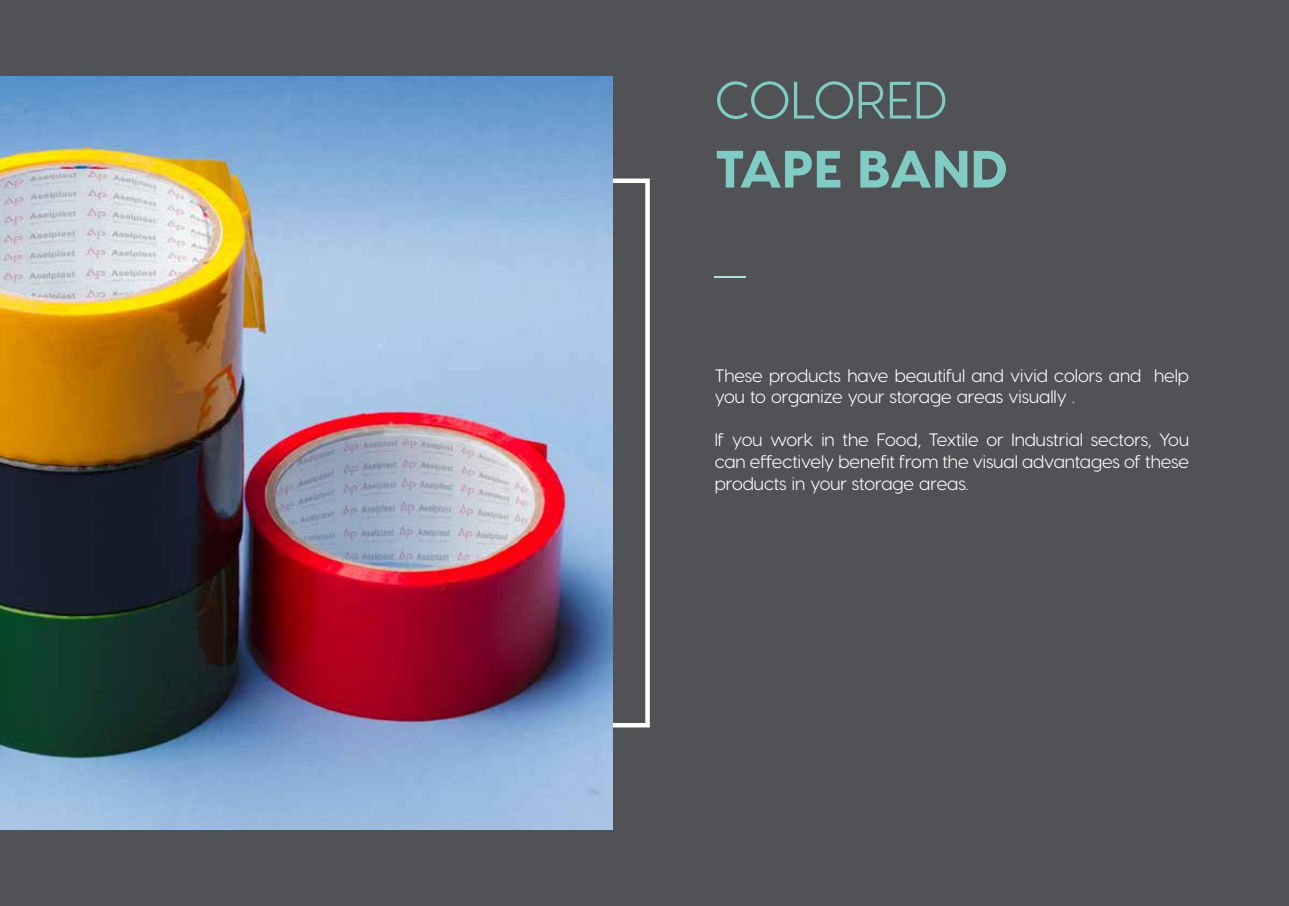
<style>
.page{position:relative;width:1289px;height:906px;background:#fff}
.page>*{position:absolute;margin:0;border:0;box-sizing:border-box;transform-origin:0 0}
.t1{font:800 52.5px "Visby CF";color:#80cbc4}
.t2{font:52.5px "Visby CF";color:#80cbc4}
.t3{font:18px/21.6px "Visby CF";color:#fff}
</style>
<div class="page">
<div style="left:0;top:0;width:1288px;height:906px;background:#505255"></div>
<svg style="left:612px;top:178px;width:37px;height:549px"></svg>
<hr style="left:714px;top:277px;width:32px;height:1px;background:#b2dfdb">
<img style="left:0;top:77px;width:612px;height:752px">
<h1 class="t2" style="left:714px;top:69px;width:234px">COLORED</h1>
<h1 class="t1" style="left:714px;top:135px;width:295px">TAPE BAND</h1>
<p class="t3" style="left:714px;top:364px;width:476px">These products have beautiful and vivid colors and help you to organize your storage areas visually .</p>
<p class="t3" style="left:714px;top:429px;width:476px;text-align:justify">If you work in the Food, Textile or Industrial sectors, You can effectively benefit from the visual advantages of these products in your storage areas.</p>
</div>
